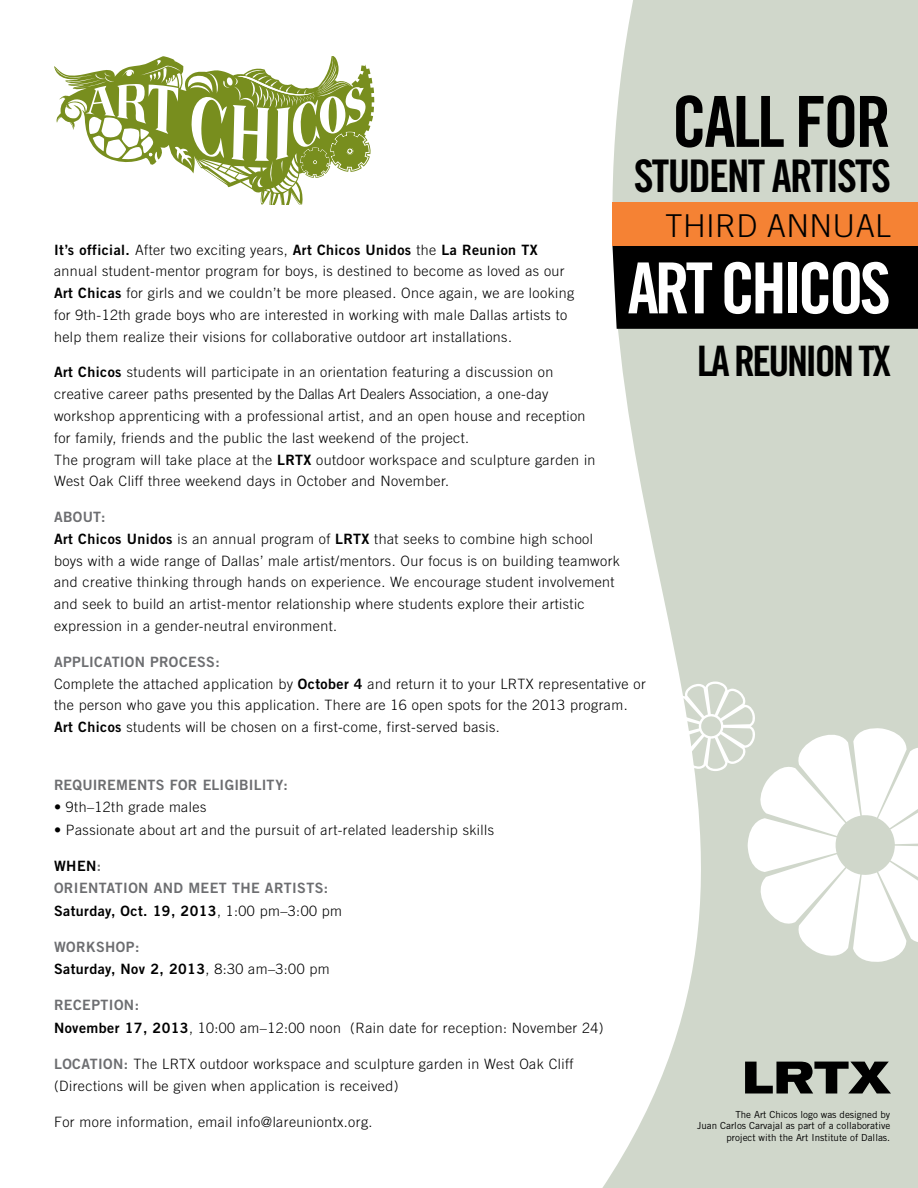
<style>
.page{position:relative;width:918px;height:1188px;background:#fff}
.page>*{position:absolute;margin:0;border:0;box-sizing:border-box;transform-origin:0 0}
.t1{font:70.5px "Trade Gothic Bold Cond Twenty";letter-spacing:-.06em;color:#fff}
.t2{font:70.5px "Trade Gothic Bold Cond Twenty";letter-spacing:-.04em;color:#000}
.t3{font:45px "Trade Gothic Bold Cond Twenty";letter-spacing:-.04em;color:#000}
.t4{font:42px "Trade Gothic Bold Cond Twenty";letter-spacing:-.06em;color:#000}
.t5{font:300 31.5px "Trade Gothic";letter-spacing:.01em;color:#000}
.t6{font:300 14.25px/21.8px "Trade Gothic";letter-spacing:.03em;color:#000}
.t7{font:14.25px/22.5px "Trade Gothic Bold Two";letter-spacing:.03em;color:#000}
.t8{font:14.25px/22.5px "Trade Gothic Bold Two";letter-spacing:.025em;color:#6d6e71}
.t9{font:9.75px/11.7px "Trade Gothic";color:#000;text-align:right}
.s1{font-family:"Trade Gothic";font-weight:300}
.s2{font-family:"Trade Gothic Bold Two";font-weight:400}
.s3{color:#000}
.s4{color:#6d6e71}
.s5{font-family:"Trade Gothic Bold Two";font-weight:400;color:#6d6e71}
</style>
<div class="page">
<svg style="left:55px;top:57px;width:316px;height:148px"></svg>
<svg style="left:602px;top:0;width:316px;height:1188px;fill:#d0d7cb"></svg>
<svg style="left:666px;top:682px;width:252px;height:282px"></svg>
<div style="left:612px;top:246px;width:306px;height:83px;background:#000"></div>
<div style="left:612px;top:202px;width:306px;height:44px;background:#f58234"></div>
<svg style="left:745px;top:1062px;width:146px;height:32px;background:#5a5d58"></svg>
<h1 class="t2" style="left:672px;top:79px;width:221px">CALL FOR</h1>
<h2 class="t3" style="left:634px;top:148px;width:259px">STUDENT ARTISTS</h2>
<h3 class="t5" style="left:665px;top:207px;width:209px">third Ann ual</h3>
<h1 class="t1" style="left:628px;top:245px;width:265px">ART CHICOS</h1>
<h3 class="t4" style="left:697px;top:336px;width:195px">LA REUNION TX</h3>
<p class="t7" style="left:54px;top:238px;width:485px">It’s official. <span class="s1">After two exciting years,</span> Art Chicos Unidos <span class="s1">the</span> La Reunion TX</p>
<p class="t6" style="left:54px;top:260px;width:522px">annual student-mentor program for boys, is destined to become as loved as our <span class="s2">Art Chicas</span> for girls and we couldn’t be more pleased. Once again, we are looking for 9th-12th grade boys who are interested in working with male Dallas artists to help them realize their visions for collaborative outdoor art installations.</p>
<p class="t6" style="left:54px;top:361px;width:543px"><span class="s2">Art Chicos</span> students will participate in an orientation featuring a discussion on creative career paths presented by the Dallas Art Dealers Association, a one-day workshop apprenticing with a professional artist, and an open house and reception for family, friends and the public the last weekend of the project.<br>The program will take place at the <span class="s2">LRTX</span> outdoor workspace and sculpture garden in West Oak Cliff three weekend days in October and November.</p>
<p class="t8" style="left:54px;top:506px;width:53px">About:</p>
<p class="t6" style="left:54px;top:528px;width:568px"><span class="s2">Art Chicos Unidos</span> is an annual program of <span class="s2">LRTX</span> that seeks to combine high school boys with a wide range of Dallas’ male artist/mentors. Our focus is on building teamwork and creative thinking through hands on experience. We encourage student involvement and seek to build an artist-mentor relationship where students explore their artistic expression in a gender-neutral environment.</p>
<p class="t8" style="left:54px;top:650px;width:167px">APPLICATION PROCESS:</p>
<p class="t6" style="left:54px;top:673px;width:593px">Complete the attached application by <span class="s2">October 4</span> and return it to your LRTX representative or the person who gave you this application. There are 16 open spots for the 2013 program.<br><span class="s2">Art Chicos</span> students will be chosen on a first-come, first-served basis.</p>
<p class="t8" style="left:54px;top:773px;width:38px">Require</p>
<p class="t8" style="left:116px;top:773px;width:22px">ments</p>
<p class="t8" style="left:170px;top:773px;width:87px">for eligibilit</p>
<p class="t8" style="left:275px;top:773px;width:14px">y:</p>
<p class="t6" style="left:54px;top:796px;width:154px">• 9th–12th grade males</p>
<p class="t6" style="left:54px;top:819px;width:442px">• Passionate about art and the pursuit of art-related leadership skills</p>
<p class="t8" style="left:54px;top:854px;width:49px"><span class="s3">When</span>:<br>Orientati</p>
<p class="t8" style="left:128px;top:877px;width:71px">onand Meet</p>
<p class="t8" style="left:232px;top:877px;width:52px">the Artists</p>
<p class="t7" style="left:54px;top:877px;width:289px;text-indent:270px"><span class="s4">:<br></span>Saturday, Oct. 19, 2013<span class="s1">, 1:00 pm–3:00 pm</span></p>
<p class="t7" style="left:54px;top:935px;width:277px"><span class="s4">Workshop:<br></span>Saturday, Nov 2, 2013<span class="s1">, 8:30 am–3:00 pm</span></p>
<p class="t8" style="left:54px;top:994px;width:19px">Recepti</p>
<p class="t8" style="left:114px;top:994px;width:26px">on:</p>
<p class="t6" style="left:54px;top:1017px;width:551px"><span class="s2">November 17, 2013</span>, 10:00 am–12:00 noon (Rain date for reception: November 24)</p>
<p class="t8" style="left:54px;top:1052px;width:27px">Locati</p>
<p class="t6" style="left:54px;top:1052px;width:521px;line-height:22.5px;text-indent:49px"><span class="s5">on :</span> The LRTX outdoor workspace and sculpture garden in West Oak Cliff (Directions will be given when application is received)</p>
<p class="t6" style="left:54px;top:1111px;width:320px">For more information, email info@lareuniontx.org.</p>
<p class="t9" style="left:697px;top:1108px;width:195px">The Art Chicos logo was designed by<br>Juan Carlos Carvajal as part of a collaborative project with the Art Institute of Dallas.</p>
</div>
